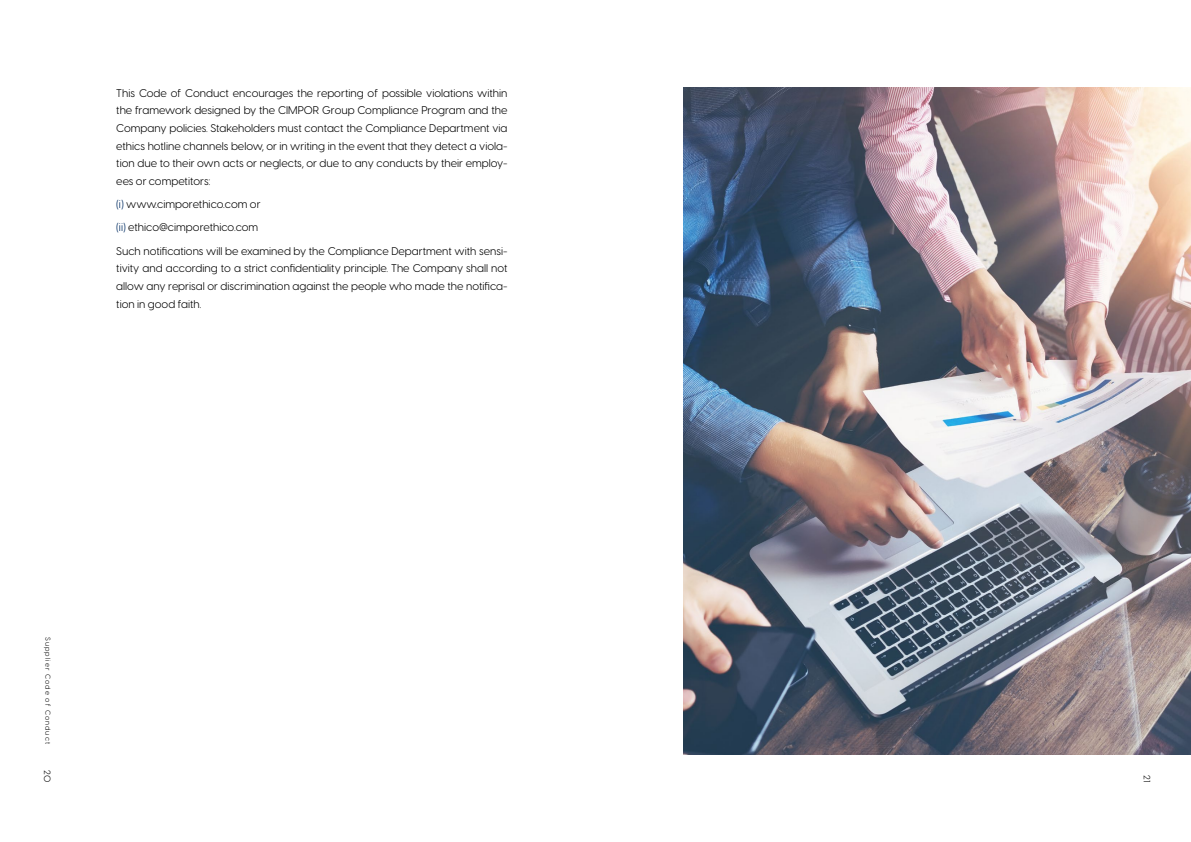
<style>
.page{position:relative;width:1191px;height:842px;background:#fff}
.page>*{position:absolute;margin:0;border:0;box-sizing:border-box;transform-origin:0 0}
.t1{font:11px/17.6px "Visby CF";color:#000;text-align:justify}
.t2{font:9px "Visby CF";color:#000}
.t3{font:7px "Visby CF";letter-spacing:.15em;color:#000}
.s1{color:#002d62}
</style>
<div class="page">
<img style="left:683px;top:88px;width:508px;height:666px">
<p class="t1" style="left:116px;top:84px;width:393px">This Code of Conduct encourages the reporting of possible violations within the framework designed by the CIMPOR Group Compliance Program and the Company policies. Stakeholders must contact the Compliance Department via ethics hotline channels below, or in writing in the event that they detect a viola&shy;tion due to their own acts or neglects, or due to any conducts by their employ&shy;ees or competitors:</p>
<p class="t1" style="left:116px;top:193px;width:393px;line-height:23.3px;text-align:left"><span class="s1">(i)</span> www.cimporethico.com or<br><span class="s1">(ii)</span> ethico@cimporethico.com<br>Such notifications will be examined by the Compliance Department with sensi-</p>
<p class="t1" style="left:116px;top:260px;width:393px">tivity and according to a strict confidentiality principle. The Company shall not allow any reprisal or discrimination against the people who made the notifica&shy;tion in good faith.</p>
<p class="t3" style="left:52px;top:637px;width:108px;rotate:90deg">Supplier Code of Conduct</p>
<p class="t2" style="left:53px;top:770px;width:14px;rotate:90deg">20</p>
<p class="t2" style="left:1152px;top:775px;width:9px;rotate:90deg">21</p>
</div>
